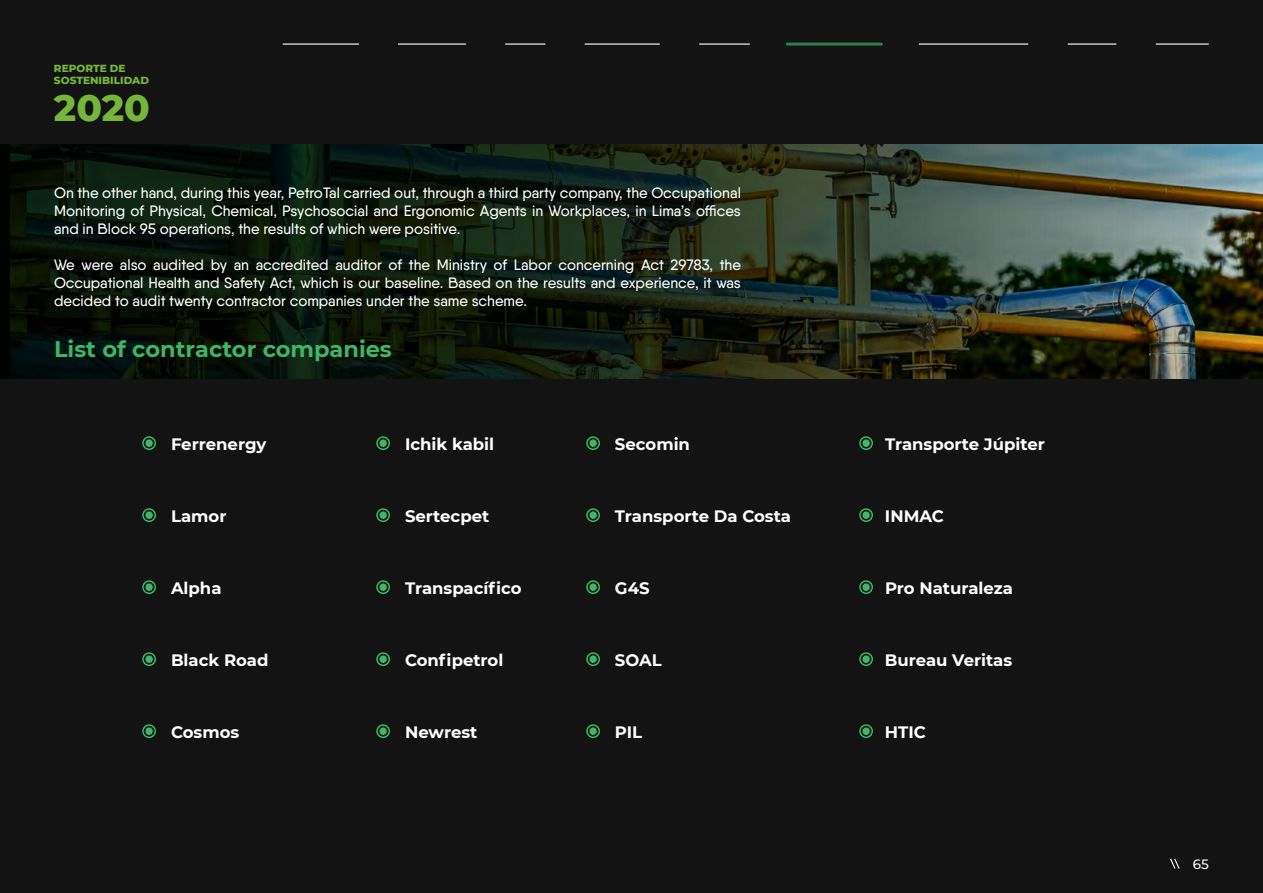
<style>
.page{position:relative;width:1263px;height:893px;background:#131313}
.page>*{position:absolute;margin:0;border:0;box-sizing:border-box;transform-origin:0 0}
.t1{font:800 37.5px "Montserrat";color:#75b53a}
.t2{font:700 22.5px "Montserrat";color:#3eb666}
.t3{font:700 16.5px "Montserrat";color:#fff}
.t4{font:500 15px/18px "Qanelas";color:#fff;text-align:justify}
.t5{font:500 13.5px "Montserrat";color:#fff}
.t6{font:800 10.5px/12.6px "Montserrat";color:#75b53a}
</style>
<div class="page">
<img style="left:0;top:144px;width:1263px;height:234px">
<svg style="left:1170px;top:858px;width:10px;height:11px"></svg>
<div style="left:142px;top:436px;width:14px;height:14px;border:2px solid #3eb666;border-radius:50%"></div>
<div style="left:145px;top:439px;width:8px;height:8px;background:#3eb666;border-radius:50%"></div>
<div style="left:376px;top:436px;width:14px;height:14px;border:2px solid #3eb666;border-radius:50%"></div>
<div style="left:379px;top:439px;width:8px;height:8px;background:#3eb666;border-radius:50%"></div>
<div style="left:586px;top:436px;width:14px;height:14px;border:2px solid #3eb666;border-radius:50%"></div>
<div style="left:589px;top:439px;width:8px;height:8px;background:#3eb666;border-radius:50%"></div>
<div style="left:859px;top:436px;width:14px;height:14px;border:2px solid #3eb666;border-radius:50%"></div>
<div style="left:862px;top:439px;width:8px;height:8px;background:#3eb666;border-radius:50%"></div>
<div style="left:142px;top:580px;width:14px;height:14px;border:2px solid #3eb666;border-radius:50%"></div>
<div style="left:145px;top:583px;width:8px;height:8px;background:#3eb666;border-radius:50%"></div>
<div style="left:376px;top:580px;width:14px;height:14px;border:2px solid #3eb666;border-radius:50%"></div>
<div style="left:379px;top:583px;width:8px;height:8px;background:#3eb666;border-radius:50%"></div>
<div style="left:586px;top:580px;width:14px;height:14px;border:2px solid #3eb666;border-radius:50%"></div>
<div style="left:589px;top:583px;width:8px;height:8px;background:#3eb666;border-radius:50%"></div>
<div style="left:859px;top:580px;width:14px;height:14px;border:2px solid #3eb666;border-radius:50%"></div>
<div style="left:862px;top:583px;width:8px;height:8px;background:#3eb666;border-radius:50%"></div>
<div style="left:142px;top:724px;width:14px;height:14px;border:2px solid #3eb666;border-radius:50%"></div>
<div style="left:145px;top:727px;width:8px;height:8px;background:#3eb666;border-radius:50%"></div>
<div style="left:376px;top:724px;width:14px;height:14px;border:2px solid #3eb666;border-radius:50%"></div>
<div style="left:379px;top:727px;width:8px;height:8px;background:#3eb666;border-radius:50%"></div>
<div style="left:586px;top:724px;width:14px;height:14px;border:2px solid #3eb666;border-radius:50%"></div>
<div style="left:589px;top:727px;width:8px;height:8px;background:#3eb666;border-radius:50%"></div>
<div style="left:859px;top:724px;width:14px;height:14px;border:2px solid #3eb666;border-radius:50%"></div>
<div style="left:862px;top:727px;width:8px;height:8px;background:#3eb666;border-radius:50%"></div>
<div style="left:142px;top:508px;width:14px;height:14px;border:2px solid #3eb666;border-radius:50%"></div>
<div style="left:145px;top:511px;width:8px;height:8px;background:#3eb666;border-radius:50%"></div>
<div style="left:376px;top:508px;width:14px;height:14px;border:2px solid #3eb666;border-radius:50%"></div>
<div style="left:379px;top:511px;width:8px;height:8px;background:#3eb666;border-radius:50%"></div>
<div style="left:586px;top:508px;width:14px;height:14px;border:2px solid #3eb666;border-radius:50%"></div>
<div style="left:589px;top:511px;width:8px;height:8px;background:#3eb666;border-radius:50%"></div>
<div style="left:859px;top:508px;width:14px;height:14px;border:2px solid #3eb666;border-radius:50%"></div>
<div style="left:862px;top:511px;width:8px;height:8px;background:#3eb666;border-radius:50%"></div>
<div style="left:142px;top:652px;width:14px;height:14px;border:2px solid #3eb666;border-radius:50%"></div>
<div style="left:145px;top:655px;width:8px;height:8px;background:#3eb666;border-radius:50%"></div>
<div style="left:376px;top:652px;width:14px;height:14px;border:2px solid #3eb666;border-radius:50%"></div>
<div style="left:379px;top:655px;width:8px;height:8px;background:#3eb666;border-radius:50%"></div>
<div style="left:586px;top:652px;width:14px;height:14px;border:2px solid #3eb666;border-radius:50%"></div>
<div style="left:589px;top:655px;width:8px;height:8px;background:#3eb666;border-radius:50%"></div>
<div style="left:859px;top:652px;width:14px;height:14px;border:2px solid #3eb666;border-radius:50%"></div>
<div style="left:862px;top:655px;width:8px;height:8px;background:#3eb666;border-radius:50%"></div>
<hr style="left:699px;top:43px;width:50px;height:2px;background:#fff">
<hr style="left:787px;top:43px;width:94px;height:3px;background:#2b8047">
<hr style="left:919px;top:43px;width:109px;height:2px;background:#fff">
<hr style="left:1068px;top:43px;width:48px;height:2px;background:#fff">
<hr style="left:585px;top:43px;width:74px;height:2px;background:#fff">
<hr style="left:505px;top:43px;width:40px;height:2px;background:#fff">
<hr style="left:398px;top:43px;width:67px;height:2px;background:#fff">
<hr style="left:283px;top:43px;width:76px;height:2px;background:#fff">
<hr style="left:1156px;top:43px;width:52px;height:2px;background:#fff">
<p class="t6" style="left:54px;top:61px;width:97px">REPORTE DE<br>SOSTENIBILIDAD</p>
<h1 class="t1" style="left:54px;top:80px;width:97px">2020</h1>
<p class="t4" style="left:54px;top:184px;width:688px">On the other hand, during this year, PetroTal carried out, through a third party company, the Occupational Monitoring of Physical, Chemical, Psychosocial and Ergonomic Agents in Workplaces, in Lima’s offices and in Block 95 operations, the results of which were positive.</p>
<p class="t4" style="left:54px;top:256px;width:688px">We were also audited by an accredited auditor of the Ministry of Labor concerning Act 29783, the Occupational Health and Safety Act, which is our baseline. Based on the results and experience, it was decided to audit twenty contractor companies under the same scheme.</p>
<h2 class="t2" style="left:54px;top:333px;width:339px">List of contractor companies</h2>
<p class="t3" style="left:171px;top:432px;width:97px">Ferrenergy</p>
<p class="t3" style="left:405px;top:432px;width:91px">Ichik kabil</p>
<p class="t3" style="left:615px;top:432px;width:77px">Secomin</p>
<p class="t3" style="left:885px;top:432px;width:161px">Transporte Júpiter</p>
<p class="t3" style="left:171px;top:504px;width:57px">Lamor</p>
<p class="t3" style="left:405px;top:504px;width:86px">Sertecpet</p>
<p class="t3" style="left:615px;top:504px;width:178px">Transporte Da Costa</p>
<p class="t3" style="left:885px;top:504px;width:61px">INMAC</p>
<p class="t3" style="left:171px;top:576px;width:52px">Alpha</p>
<p class="t3" style="left:405px;top:576px;width:118px">Transpacífico</p>
<p class="t3" style="left:615px;top:576px;width:36px">G4S</p>
<p class="t3" style="left:885px;top:576px;width:129px">Pro Naturaleza</p>
<p class="t3" style="left:171px;top:648px;width:99px">Black Road</p>
<p class="t3" style="left:405px;top:648px;width:100px">Confipetrol</p>
<p class="t3" style="left:615px;top:648px;width:48px">SOAL</p>
<p class="t3" style="left:885px;top:648px;width:129px">Bureau Veritas</p>
<p class="t3" style="left:171px;top:720px;width:70px">Cosmos</p>
<p class="t3" style="left:405px;top:720px;width:74px">Newrest</p>
<p class="t3" style="left:615px;top:720px;width:29px">PIL</p>
<p class="t3" style="left:885px;top:720px;width:43px">HTIC</p>
<p class="t5" style="left:1193px;top:854px;width:18px">65</p>
</div>
